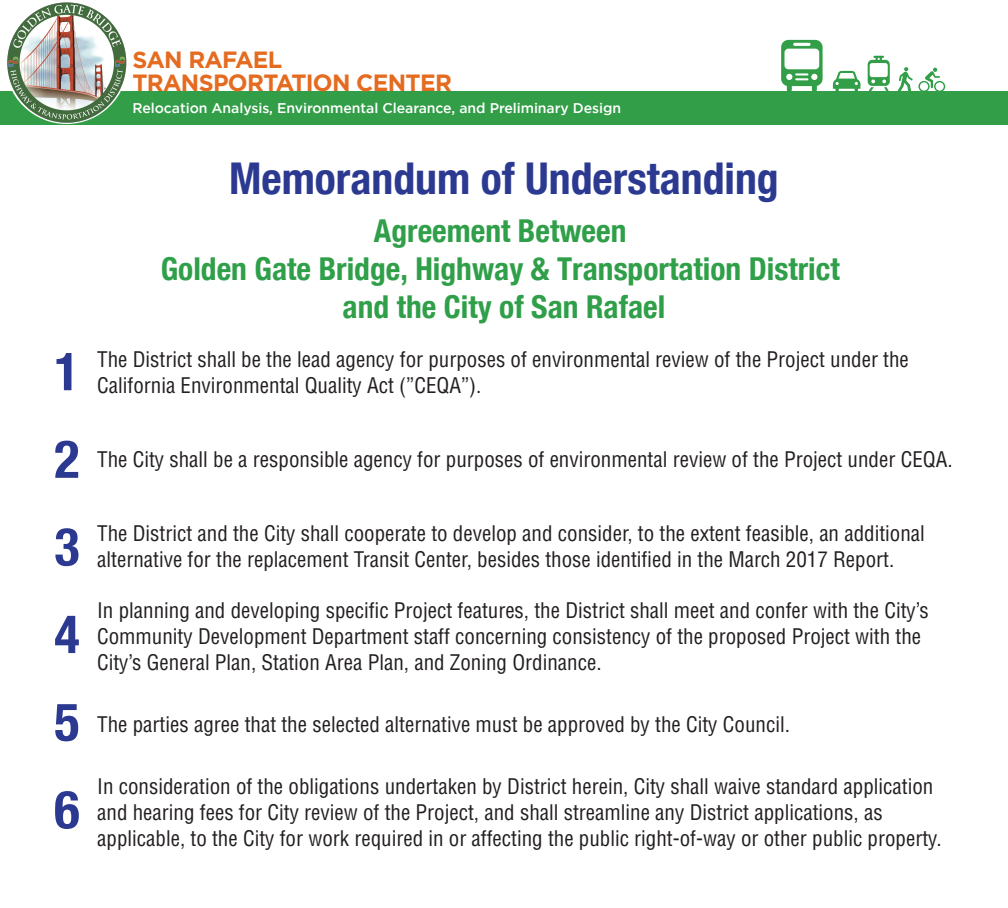
<style>
.page{position:relative;width:1008px;height:908px;background:#fff}
.page>*{position:absolute;margin:0;border:0;box-sizing:border-box;transform-origin:0 0}
.t1{font:700 condensed 52.5px/87.5px "Helvetica Neue LT Com";color:#2b3990}
.t2{font:700 condensed 43.75px "Helvetica Neue LT Com";color:#2b3990}
.t3{font:700 condensed 31.5px/37.8px "Helvetica Neue LT Com";color:#309f49;text-align:center}
.t4{font:700 23.38px/22.4px "Gotham";letter-spacing:-.03em;color:#e46b1f}
.t5{font:condensed 21px/26.2px "Helvetica LT Std";color:#231f20}
.t6{font:500 14.04px "Gotham";letter-spacing:-.005em;color:#fff}
</style>
<div class="page">
<div style="left:0;top:92px;width:1008px;height:33px;background:#329e47"></div>
<svg style="left:898px;top:67px;width:47px;height:25px"></svg>
<svg style="left:833px;top:71px;width:28px;height:21px"></svg>
<svg style="left:868px;top:56px;width:22px;height:36px"></svg>
<svg style="left:781px;top:40px;width:42px;height:52px"></svg>
<img style="left:4px;top:2px;width:124px;height:122px">
<h1 class="t1" style="left:54px;top:328px;width:27px">1</h1>
<p class="t4" style="left:133px;top:49px;width:321px">SAN RAFAEL<br>TRANSPORTATION CENTER</p>
<p class="t6" style="left:133px;top:98px;width:490px">Relocation Analysis, Environmental Clearance, and Preliminary Design</p>
<h2 class="t2" style="left:229px;top:152px;width:551px">Memorandum of Understanding</h2>
<h3 class="t3" style="left:161px;top:212px;width:680px">Agreement Between<br>Golden Gate Bridge, Highway &amp; Transportation District and the City of San Rafael</h3>
<p class="t5" style="left:97px;top:346px;width:813px">The District shall be the lead agency for purposes of environmental review of the Project under the</p>
<p class="t5" style="left:97px;top:372px;width:386px">California Environmental Quality Act (”CEQA”).</p>
<h1 class="t1" style="left:54px;top:415px;width:27px">2</h1>
<p class="t5" style="left:97px;top:445px;width:857px">The City shall be a responsible agency for purposes of environmental review of the Project under CEQA.</p>
<h1 class="t1" style="left:54px;top:503px;width:27px">3</h1>
<h1 class="t1" style="left:54px;top:590px;width:27px">4<br>5</h1>
<h1 class="t1" style="left:54px;top:765px;width:27px">6</h1>
<p class="t5" style="left:97px;top:519px;width:829px">The District and the City shall cooperate to develop and consider, to the extent feasible, an additional</p>
<p class="t5" style="left:97px;top:546px;width:799px">alternative for the replacement Transit Center, besides those identified in the March 2017 Report.</p>
<p class="t5" style="left:97px;top:596px;width:833px">In planning and developing specific Project features, the District shall meet and confer with the City’s<br>Community Development Department staff concerning consistency of the proposed Project with the<br>City’s General Plan, Station Area Plan, and Zoning Ordinance.</p>
<p class="t5" style="left:97px;top:711px;width:694px">The parties agree that the selected alternative must be approved by the City Council.</p>
<p class="t5" style="left:97px;top:772px;width:846px">In consideration of the obligations undertaken by District herein, City shall waive standard application and hearing fees for City review of the Project, and shall streamline any District applications, as applicable, to the City for work required in or affecting the public right-of-way or other public property.</p>
</div>
